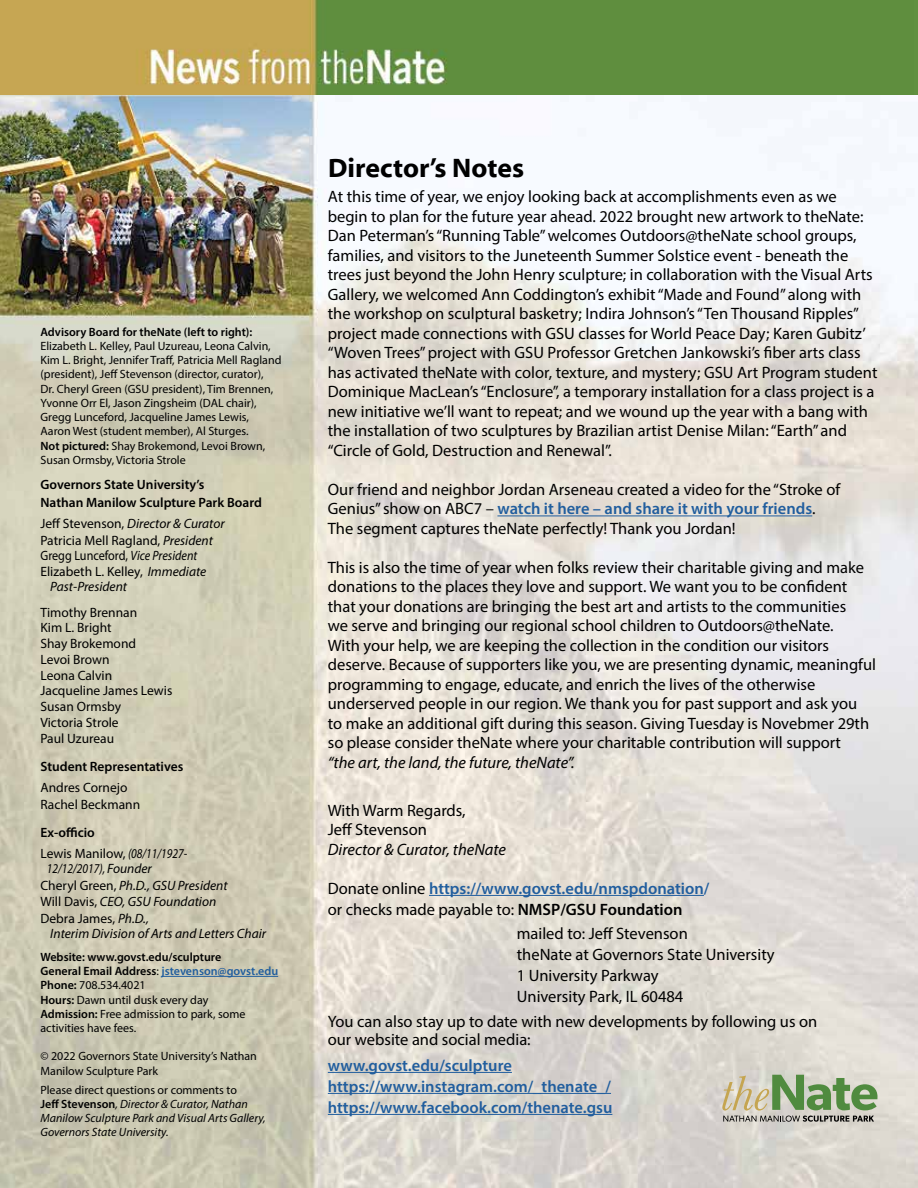
<style>
.page{position:relative;width:918px;height:1188px;background:#fff}
.page>*{position:absolute;margin:0;border:0;box-sizing:border-box;transform-origin:0 0}
.t1{font:700 27px "Myriad Web Pro";color:#000}
.t2{font:16.5px/19.5px "Myriad Pro";color:#000}
.t3{font:600 16.5px/21px "Myriad Pro";color:#215e9e}
.t4{font:italic 16.5px "Myriad Pro";color:#000}
.t5{font:13.5px/15.8px "Myriad Pro";color:#000}
.t6{font:italic 13.5px/16.5px "Myriad Pro";color:#000;scale:.85 1}
.t7{font:600 13.5px/18px "Myriad Pro";color:#000}
.t8{font:13.5px/16.5px "Myriad Pro";color:#000;scale:.9 1}
.t9{font:italic 13.5px "Myriad Pro";color:#000}
.t10{font:12px/14.2px "Myriad Pro";color:#000}
.t11{font:italic 12px/14.2px "Myriad Pro";color:#000}
.t12{font:600 12px "Myriad Pro";color:#000}
.s1{font-weight:600}
.s2{font-style:italic}
.s3{font-style:normal}
.s4{font-weight:600;color:#215e9e}
.s5{font-weight:600;font-style:normal}
.s6{font-weight:400;color:#000}
.s7{color:#000}
</style>
<div class="page">
<img style="left:0;top:94px;width:918px;height:1094px">
<hr style="left:497px;top:516px;width:315px;height:1px;background:#215e9e">
<hr style="left:429px;top:895px;width:275px;height:1px;background:#215e9e">
<hr style="left:328px;top:1072px;width:184px;height:1px;background:#215e9e">
<hr style="left:328px;top:1093px;width:283px;height:1px;background:#215e9e">
<hr style="left:328px;top:1114px;width:284px;height:1px;background:#215e9e">
<hr style="left:161px;top:976px;width:117px;height:1px;background:#215e9e">
<img style="left:0;top:0;width:918px;height:94px">
<svg style="left:722px;top:1075px;width:156px;height:47px;background:#a8b495"></svg>
<p class="t12" style="left:40px;top:324px;width:213px">Advisory Board for theNate (left to right):</p>
<p class="t10" style="left:40px;top:339px;width:243px">Elizabeth L. Kelley, Paul Uzureau, Leona Calvin, Kim L. Bright, Jennifer Traff, Patricia Mell Ragland (president), Jeff Stevenson (director, curator),<br>Dr. Cheryl Green (GSU president), Tim Brennen, Yvonne Orr El, Jason Zingsheim (DAL chair), Gregg Lunceford, Jacqueline James Lewis, Aaron West (student member), Al Sturges.<br><span class="s1">Not pictured:</span> Shay Brokemond, Levoi Brown, Susan Ormsby, Victoria Strole</p>
<p class="t7" style="left:40px;top:475px;width:223px">Governors State University’s<br>Nathan Manilow Sculpture Park Board</p>
<p class="t5" style="left:40px;top:515px;width:186px;line-height:16.5px">Jeff Stevenson, <span class="s2">Director &amp; Curator<br></span>Patricia Mell Ragland, <span class="s2">President</span></p>
<p class="t8" style="left:40px;top:547px;width:186px">Gregg Lunceford, <span class="s2">Vice President<br></span>Elizabeth L. Kelley, <span class="s2">Immediate</span></p>
<p class="t9" style="left:50px;top:578px;width:78px">Past-President</p>
<p class="t5" style="left:40px;top:604px;width:133px">Timothy Brennan<br>Kim L. Bright<br>Shay Brokemond<br>Levoi Brown<br>Leona Calvin<br>Jacqueline James Lewis<br>Susan Ormsby<br>Victoria Strole<br>Paul Uzureau</p>
<p class="t7" style="left:40px;top:757px;width:144px">Student Representatives</p>
<p class="t5" style="left:40px;top:779px;width:101px;line-height:16.5px">Andres Cornejo<br>Rachel Beckmann</p>
<p class="t5" style="left:40px;top:822px;width:148px;line-height:21px"><span class="s1">Ex-officio<br></span>Lewis Manilow, <span class="s2">(08/11/1927-</span></p>
<p class="t6" style="left:41px;top:860px;width:222px;text-indent:6px">12/12/2017), Founder<br><span class="s3">Cheryl Green,</span> Ph.D., GSU President<br><span class="s3">Will Davis,</span> CEO, GSU Foundation<br><span class="s3">Debra James,</span> Ph.D.,</p>
<p class="t9" style="left:50px;top:925px;width:217px">Interim Division of Arts and Letters Chair</p>
<p class="t10" style="left:40px;top:950px;width:239px"><span class="s1">Website: www.govst.edu/sculpture<br>General Email Address</span>: <span class="s4">jstevenson@govst.edu </span><span class="s1">Phone:</span> 708.534.4021<br><span class="s1">Hours:</span> Dawn until dusk every day<br><span class="s1">Admission:</span> Free admission to park, some activities have fees.</p>
<p class="t10" style="left:40px;top:1048px;width:218px;line-height:15px">© 2022 Governors State University’s Nathan<br>Manilow Sculpture Park</p>
<p class="t11" style="left:40px;top:1082px;width:227px"><span class="s3">Please direct questions or comments to<br></span><span class="s5">Jeff Stevenson</span>, Director &amp; Curator, Nathan Manilow Sculpture Park and Visual Arts Gallery, Governors State University.</p>
<h1 class="t1" style="left:328px;top:153px;width:197px">Director’s Notes</h1>
<p class="t2" style="left:328px;top:187px;width:551px">At this time of year, we enjoy looking back at accomplishments even as we begin to plan for the future year ahead. 2022 brought new artwork to theNate:<br>Dan Peterman’s “Running Table” welcomes Outdoors@theNate school groups, families, and visitors to the Juneteenth Summer Solstice event - beneath the trees just beyond the John Henry sculpture; in collaboration with the Visual Arts Gallery, we welcomed Ann Coddington’s exhibit “Made and Found” along with the workshop on sculptural basketry; Indira Johnson’s “Ten Thousand Ripples” project made connections with GSU classes for World Peace Day; Karen Gubitz’ “Woven Trees” project with GSU Professor Gretchen Jankowski’s fiber arts class has activated theNate with color, texture, and mystery; GSU Art Program student Dominique MacLean’s “Enclosure”, a temporary installation for a class project is a new initiative we’ll want to repeat; and we wound up the year with a bang with the installation of two sculptures by Brazilian artist Denise Milan: “Earth” and “Circle of Gold, Destruction and Renewal”.</p>
<p class="t2" style="left:328px;top:479px;width:514px">Our friend and neighbor Jordan Arseneau created a video for the “Stroke of<br>Genius” show on ABC7 – <span class="s4">watch it here – and share it with your friends</span>.<br>The segment captures theNate perfectly! Thank you Jordan!</p>
<p class="t2" style="left:328px;top:557px;width:550px">This is also the time of year when folks review their charitable giving and make donations to the places they love and support. We want you to be confident that your donations are bringing the best art and artists to the communities<br>we serve and bringing our regional school children to Outdoors@theNate.<br>With your help, we are keeping the collection in the condition our visitors deserve. Because of supporters like you, we are presenting dynamic, meaningful programming to engage, educate, and enrich the lives of the otherwise underserved people in our region. We thank you for past support and ask you<br>to make an additional gift during this season. Giving Tuesday is Novebmer 29th so please consider theNate where your charitable contribution will support</p>
<p class="t4" style="left:328px;top:752px;width:248px">“the art, the land, the future, theNate”.</p>
<p class="t2" style="left:328px;top:800px;width:139px">With Warm Regards,<br>Jeff Stevenson</p>
<p class="t4" style="left:328px;top:839px;width:180px">Director &amp; Curator, theNate</p>
<p class="t3" style="left:328px;top:877px;width:383px"><span class="s6">Donate online</span> https://www.govst.edu/nmspdonation/ <span class="s6">or checks made payable to:</span> <span class="s7">NMSP/GSU Foundation</span></p>
<p class="t2" style="left:517px;top:923px;width:259px;line-height:21px">mailed to: Jeff Stevenson<br>theNate at Governors State University<br>1 University Parkway<br>University Park, IL 60484</p>
<p class="t2" style="left:328px;top:1013px;width:491px;line-height:18px">You can also stay up to date with new developments by following us on our website and social media:</p>
<p class="t3" style="left:328px;top:1054px;width:286px">www.govst.edu/sculpture https://www.instagram.com/_thenate_/ https://www.facebook.com/thenate.gsu</p>
</div>
